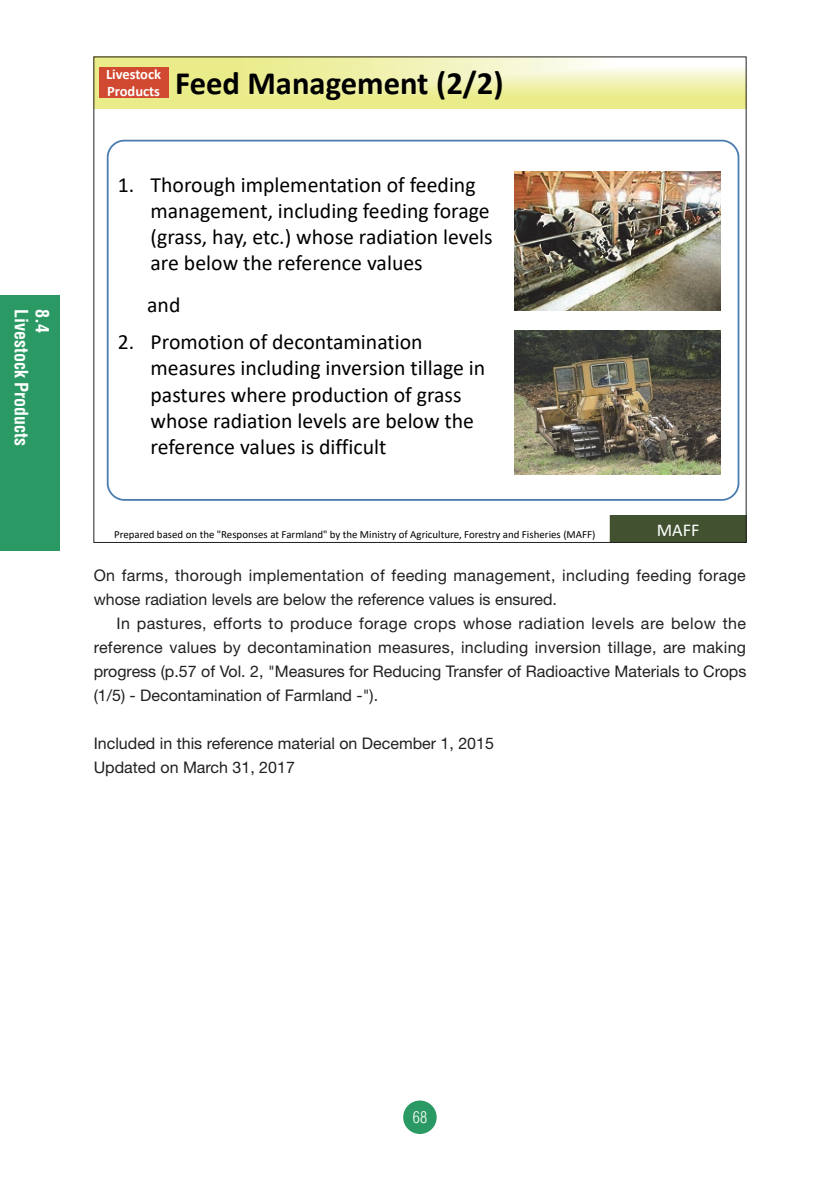
<style>
.page{position:relative;width:840px;height:1191px;background:#fff}
.page>*{position:absolute;margin:0;border:0;box-sizing:border-box;transform-origin:0 0}
.t1{font:700 32.6px "Calibri";color:#000}
.t2{font:21.8px/26px "Calibri";color:#000}
.t3{font:700 condensed 18px "Helvetica";color:#fff}
.t4{font:18px "Calibri";color:#fff}
.t5{font:16px/24px "Helvetica Neue";color:#231f20;text-align:justify}
.t6{font:16px/24px "Helvetica Neue";letter-spacing:.025em;color:#231f20}
.t7{font:300 condensed 16px "Helvetica";color:#fff}
.t8{font:700 14.4px/17.4px "Calibri";color:#fff}
.t9{font:700 14.4px "Meiryo";color:#fff}
.t10{font:10.8px "Calibri";color:#000}
</style>
<div class="page">
<div style="left:403px;top:1100px;width:33px;height:34px;background:#2a9963;border-radius:50%"></div>
<div style="left:0;top:295px;width:60px;height:255px;background:#2a9963"></div>
<img style="left:96px;top:59px;width:648px;height:49px">
<svg style="left:107px;top:140px;width:632px;height:361px"></svg>
<img style="left:514px;top:171px;width:205px;height:139px">
<img style="left:514px;top:330px;width:205px;height:145px">
<div style="left:609px;top:515px;width:135px;height:25px;background:#425230"></div>
<div style="left:99px;top:67px;width:69px;height:31px;background:#d14930"></div>
<p class="t3" style="left:32px;top:309px;width:139px;rotate:90deg">Livestock Products</p>
<p class="t3" style="left:53px;top:309px;width:25px;rotate:90deg">8.4</p>
<p class="t8" style="left:106px;top:65px;width:57px">Livestock<br>Products</p>
<p class="t9" style="left:109px;top:71px;width:45px">畜産物</p>
<p class="t1" style="left:175px;top:60px;width:329px">Feed Management (2/2)</p>
<p class="t2" style="left:150px;top:171px;width:343px;text-indent:-33px">1. Thorough implementation of feeding management, including feeding forage (grass, hay, etc.) whose radiation levels are below the reference values</p>
<p class="t2" style="left:147px;top:292px;width:35px">and</p>
<p class="t2" style="left:150px;top:328px;width:336px;text-indent:-33px">2. Promotion of decontamination measures including inversion tillage in pastures where production of grass whose radiation levels are below the reference values is difficult</p>
<p class="t10" style="left:114px;top:526px;width:482px">Prepared based on the "Responses at Farmland" by the Ministry of Agriculture, Forestry and Fisheries (MAFF)</p>
<p class="t4" style="left:656px;top:517px;width:44px">MAFF</p>
<p class="t6" style="left:94px;top:563px;width:653px">On farms, thorough implementation of feeding management, including feeding forage whose radiation levels are below the reference values is ensured.</p>
<p class="t5" style="left:94px;top:611px;width:653px;text-indent:23px">In pastures, efforts to produce forage crops whose radiation levels are below the reference values by decontamination measures, including inversion tillage, are making progress (p.57 of Vol. 2, "Measures for Reducing Transfer of Radioactive Materials to Crops (1/5) - Decontamination of Farmland -").</p>
<p class="t5" style="left:94px;top:731px;width:401px">Included in this reference material on December 1, 2015</p>
<p class="t5" style="left:94px;top:755px;width:202px">Updated on March 31, 2017</p>
<p class="t7" style="left:412px;top:1107px;width:16px">68</p>
</div>
